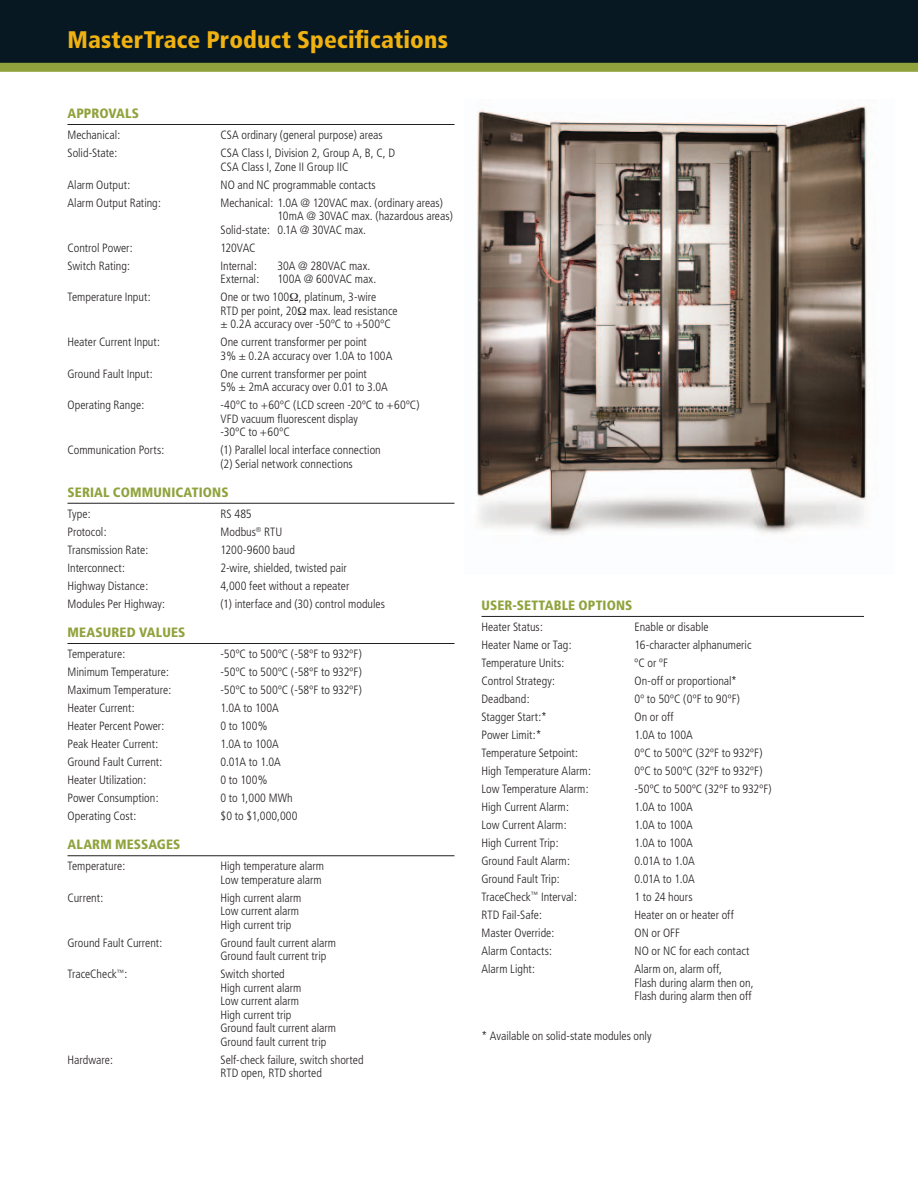
<style>
.page{position:relative;width:918px;height:1188px;background:#fff}
.page>*{position:absolute;margin:0;border:0;box-sizing:border-box;transform-origin:0 0}
.t1{font:900 condensed 24px "Frutiger";letter-spacing:.005em;color:#efb211}
.t2{font:900 condensed 13.5px "Frutiger";letter-spacing:.01em;color:#90a23c}
.t3{font:300 condensed 12px/13.5px "Frutiger";color:#231f20}
.t4{font:300 condensed 12px "Frutiger";letter-spacing:.02em;color:#231f20}
</style>
<div class="page">
<div style="left:0;top:0;width:918px;height:63px;background:#071822"></div>
<div style="left:0;top:63px;width:918px;height:9px;background:#90a23c"></div>
<hr style="left:482px;top:616px;width:382px;height:1px;background:#231f20">
<hr style="left:68px;top:124px;width:386px;height:1px;background:#231f20">
<hr style="left:68px;top:503px;width:386px;height:1px;background:#231f20">
<hr style="left:68px;top:643px;width:386px;height:1px;background:#231f20">
<hr style="left:68px;top:855px;width:386px;height:1px;background:#231f20">
<img style="left:477px;top:106px;width:390px;height:430px">
<h1 class="t1" style="left:68px;top:25px;width:382px">MasterTrace Product Specifications</h1>
<p class="t2" style="left:68px;top:105px;width:73px">APPROVALS</p>
<p class="t3" style="left:68px;top:128px;width:54px">Mechanical:</p>
<p class="t3" style="left:220px;top:128px;width:164px">CSA ordinary (general purpose) areas</p>
<p class="t3" style="left:68px;top:146px;width:51px">Solid-State:</p>
<p class="t3" style="left:220px;top:146px;width:176px">CSA Class I, Division 2, Group A, B, C, D<br>CSA Class I, Zone II Group IIC</p>
<p class="t3" style="left:68px;top:178px;width:64px">Alarm Output:</p>
<p class="t3" style="left:220px;top:178px;width:157px">NO and NC programmable contacts</p>
<p class="t3" style="left:68px;top:196px;width:95px">Alarm Output Rating:</p>
<p class="t3" style="left:220px;top:196px;width:224px">Mechanical: 1.0A @ 120VAC max. (ordinary areas)</p>
<p class="t3" style="left:278px;top:209px;width:177px">10mA @ 30VAC max. (hazardous areas)</p>
<p class="t3" style="left:220px;top:223px;width:147px">Solid-state: 0.1A @ 30VAC max.</p>
<p class="t3" style="left:68px;top:241px;width:67px">Control Power:</p>
<p class="t3" style="left:220px;top:241px;width:37px">120VAC</p>
<p class="t3" style="left:68px;top:259px;width:64px">Switch Rating:</p>
<p class="t3" style="left:220px;top:259px;width:38px">Internal:</p>
<p class="t3" style="left:278px;top:259px;width:94px">30A @ 280VAC max.</p>
<p class="t3" style="left:220px;top:272px;width:40px">External:</p>
<p class="t3" style="left:278px;top:272px;width:100px">100A @ 600VAC max.</p>
<p class="t3" style="left:68px;top:290px;width:85px">Temperature Input:</p>
<p class="t3" style="left:220px;top:290px;width:179px">One or two 100 , platinum, 3-wire<br>RTD per point, 20 max. lead resistance ± 0.2A accuracy over -50ºC to +500ºC</p>
<p class="t3" style="left:68px;top:335px;width:94px">Heater Current Input:</p>
<p class="t3" style="left:221px;top:335px;width:173px">One current transformer per point<br>3% ± 0.2A accuracy over 1.0A to 100A</p>
<p class="t3" style="left:68px;top:367px;width:87px">Ground Fault Input:</p>
<p class="t3" style="left:221px;top:367px;width:169px">One current transformer per point<br>5% ± 2mA accuracy over 0.01 to 3.0A</p>
<p class="t3" style="left:68px;top:398px;width:78px">Operating Range:</p>
<p class="t3" style="left:221px;top:398px;width:201px">-40ºC to +60ºC (LCD screen -20ºC to +60ºC)<br>VFD vacuum fluorescent display<br>-30ºC to +60ºC</p>
<p class="t3" style="left:68px;top:443px;width:98px">Communication Ports:</p>
<p class="t3" style="left:221px;top:443px;width:162px">(1) Parallel local interface connection (2) Serial network connections</p>
<p class="t2" style="left:68px;top:484px;width:163px">SERIAL COMMUNICATIONS</p>
<p class="t3" style="left:68px;top:507px;width:25px">Type:</p>
<p class="t3" style="left:220px;top:507px;width:33px">RS 485</p>
<p class="t3" style="left:68px;top:525px;width:41px">Protocol:</p>
<p class="t3" style="left:220px;top:525px;width:63px">Modbus<sup>®</sup> RTU</p>
<p class="t3" style="left:67px;top:543px;width:82px">Transmission Rate:</p>
<p class="t3" style="left:220px;top:543px;width:76px">1200-9600 baud</p>
<p class="t3" style="left:67px;top:561px;width:59px">Interconnect:</p>
<p class="t3" style="left:220px;top:561px;width:128px">2-wire, shielded, twisted pair</p>
<p class="t3" style="left:67px;top:579px;width:82px">Highway Distance:</p>
<p class="t3" style="left:220px;top:579px;width:130px">4,000 feet without a repeater</p>
<p class="t3" style="left:67px;top:597px;width:99px">Modules Per Highway:</p>
<p class="t3" style="left:220px;top:597px;width:166px">(1) interface and (30) control modules</p>
<p class="t2" style="left:68px;top:624px;width:119px">MEASURED VALUES</p>
<p class="t3" style="left:68px;top:647px;width:59px">Temperature:</p>
<p class="t3" style="left:220px;top:647px;width:143px">-50ºC to 500ºC (-58ºF to 932ºF)</p>
<p class="t3" style="left:68px;top:665px;width:103px">Minimum Temperature:</p>
<p class="t3" style="left:220px;top:665px;width:143px">-50ºC to 500ºC (-58ºF to 932ºF)</p>
<p class="t3" style="left:68px;top:683px;width:105px">Maximum Temperature:</p>
<p class="t3" style="left:220px;top:683px;width:143px">-50ºC to 500ºC (-58ºF to 932ºF)</p>
<p class="t3" style="left:68px;top:701px;width:69px">Heater Current:</p>
<p class="t3" style="left:220px;top:701px;width:60px">1.0A to 100A</p>
<p class="t3" style="left:68px;top:719px;width:98px">Heater Percent Power:</p>
<p class="t3" style="left:220px;top:719px;width:49px">0 to 100%</p>
<p class="t3" style="left:68px;top:737px;width:92px">Peak Heater Current:</p>
<p class="t3" style="left:220px;top:737px;width:60px">1.0A to 100A</p>
<p class="t3" style="left:68px;top:755px;width:96px">Ground Fault Current:</p>
<p class="t3" style="left:220px;top:755px;width:62px">0.01A to 1.0A</p>
<p class="t3" style="left:68px;top:773px;width:80px">Heater Utilization:</p>
<p class="t3" style="left:220px;top:773px;width:49px">0 to 100%</p>
<p class="t3" style="left:68px;top:791px;width:93px">Power Consumption:</p>
<p class="t3" style="left:220px;top:791px;width:74px">0 to 1,000 MWh</p>
<p class="t3" style="left:68px;top:809px;width:70px">Operating Cost:</p>
<p class="t3" style="left:220px;top:809px;width:79px">$0 to $1,000,000</p>
<p class="t2" style="left:68px;top:837px;width:114px">ALARM MESSAGES</p>
<p class="t3" style="left:68px;top:860px;width:59px">Temperature:</p>
<p class="t3" style="left:220px;top:860px;width:105px">High temperature alarm<br>Low temperature alarm</p>
<p class="t3" style="left:68px;top:891px;width:37px">Current:</p>
<p class="t3" style="left:220px;top:891px;width:82px">High current alarm<br>Low current alarm<br>High current trip</p>
<p class="t3" style="left:68px;top:936px;width:96px">Ground Fault Current:</p>
<p class="t3" style="left:220px;top:936px;width:117px">Ground fault current alarm<br>Ground fault current trip</p>
<p class="t3" style="left:68px;top:968px;width:62px">TraceCheck<sup>™</sup>:</p>
<p class="t3" style="left:221px;top:968px;width:117px">Switch shorted<br>High current alarm<br>Low current alarm<br>High current trip<br>Ground fault current alarm<br>Ground fault current trip</p>
<p class="t3" style="left:68px;top:1053px;width:47px">Hardware:</p>
<p class="t3" style="left:221px;top:1053px;width:145px">Self-check failure, switch shorted<br>RTD open, RTD shorted</p>
<p class="t2" style="left:482px;top:597px;width:152px">USER-SETTABLE OPTIONS</p>
<p class="t3" style="left:482px;top:620px;width:63px">Heater Status:</p>
<p class="t3" style="left:634px;top:620px;width:76px">Enable or disable</p>
<p class="t3" style="left:482px;top:638px;width:92px">Heater Name or Tag:</p>
<p class="t3" style="left:634px;top:638px;width:118px">16-character alphanumeric</p>
<p class="t3" style="left:482px;top:656px;width:84px">Temperature Units:</p>
<p class="t3" style="left:634px;top:656px;width:35px">ºC or ºF</p>
<p class="t3" style="left:482px;top:674px;width:75px">Control Strategy:</p>
<p class="t3" style="left:634px;top:674px;width:104px">On-off or proportional*</p>
<p class="t3" style="left:482px;top:692px;width:50px">Deadband:</p>
<p class="t4" style="left:634px;top:692px;width:107px">0º to 50ºC (0ºF to 90ºF)</p>
<p class="t3" style="left:482px;top:710px;width:67px">Stagger Start:*</p>
<p class="t3" style="left:634px;top:710px;width:41px">On or off</p>
<p class="t3" style="left:482px;top:728px;width:61px">Power Limit:*</p>
<p class="t3" style="left:634px;top:728px;width:60px">1.0A to 100A</p>
<p class="t3" style="left:482px;top:746px;width:98px">Temperature Setpoint:</p>
<p class="t3" style="left:634px;top:746px;width:129px">0ºC to 500ºC (32ºF to 932ºF)</p>
<p class="t3" style="left:482px;top:764px;width:111px">High Temperature Alarm:</p>
<p class="t3" style="left:634px;top:764px;width:129px">0ºC to 500ºC (32ºF to 932ºF)</p>
<p class="t3" style="left:482px;top:782px;width:109px">Low Temperature Alarm:</p>
<p class="t3" style="left:634px;top:782px;width:139px">-50ºC to 500ºC (32ºF to 932ºF)</p>
<p class="t3" style="left:482px;top:800px;width:89px">High Current Alarm:</p>
<p class="t3" style="left:634px;top:800px;width:60px">1.0A to 100A</p>
<p class="t3" style="left:482px;top:818px;width:87px">Low Current Alarm:</p>
<p class="t3" style="left:634px;top:818px;width:60px">1.0A to 100A</p>
<p class="t3" style="left:482px;top:836px;width:79px">High Current Trip:</p>
<p class="t3" style="left:634px;top:836px;width:60px">1.0A to 100A</p>
<p class="t3" style="left:482px;top:854px;width:90px">Ground Fault Alarm:</p>
<p class="t3" style="left:634px;top:854px;width:62px">0.01A to 1.0A</p>
<p class="t3" style="left:482px;top:872px;width:80px">Ground Fault Trip:</p>
<p class="t3" style="left:634px;top:872px;width:62px">0.01A to 1.0A</p>
<p class="t3" style="left:482px;top:890px;width:97px">TraceCheck<sup>™</sup> Interval:</p>
<p class="t3" style="left:634px;top:890px;width:60px">1 to 24 hours</p>
<p class="t3" style="left:481px;top:908px;width:62px">RTD Fail-Safe:</p>
<p class="t3" style="left:634px;top:908px;width:101px">Heater on or heater off</p>
<p class="t3" style="left:481px;top:926px;width:75px">Master Override:</p>
<p class="t3" style="left:634px;top:926px;width:47px">ON or OFF</p>
<p class="t3" style="left:481px;top:944px;width:72px">Alarm Contacts:</p>
<p class="t3" style="left:634px;top:944px;width:116px">NO or NC for each contact</p>
<p class="t3" style="left:481px;top:962px;width:55px">Alarm Light:</p>
<p class="t3" style="left:634px;top:962px;width:121px">Alarm on, alarm off,<br>Flash during alarm then on,<br>Flash during alarm then off</p>
<p class="t3" style="left:481px;top:1029px;width:172px">* Available on solid-state modules only</p>
</div>
